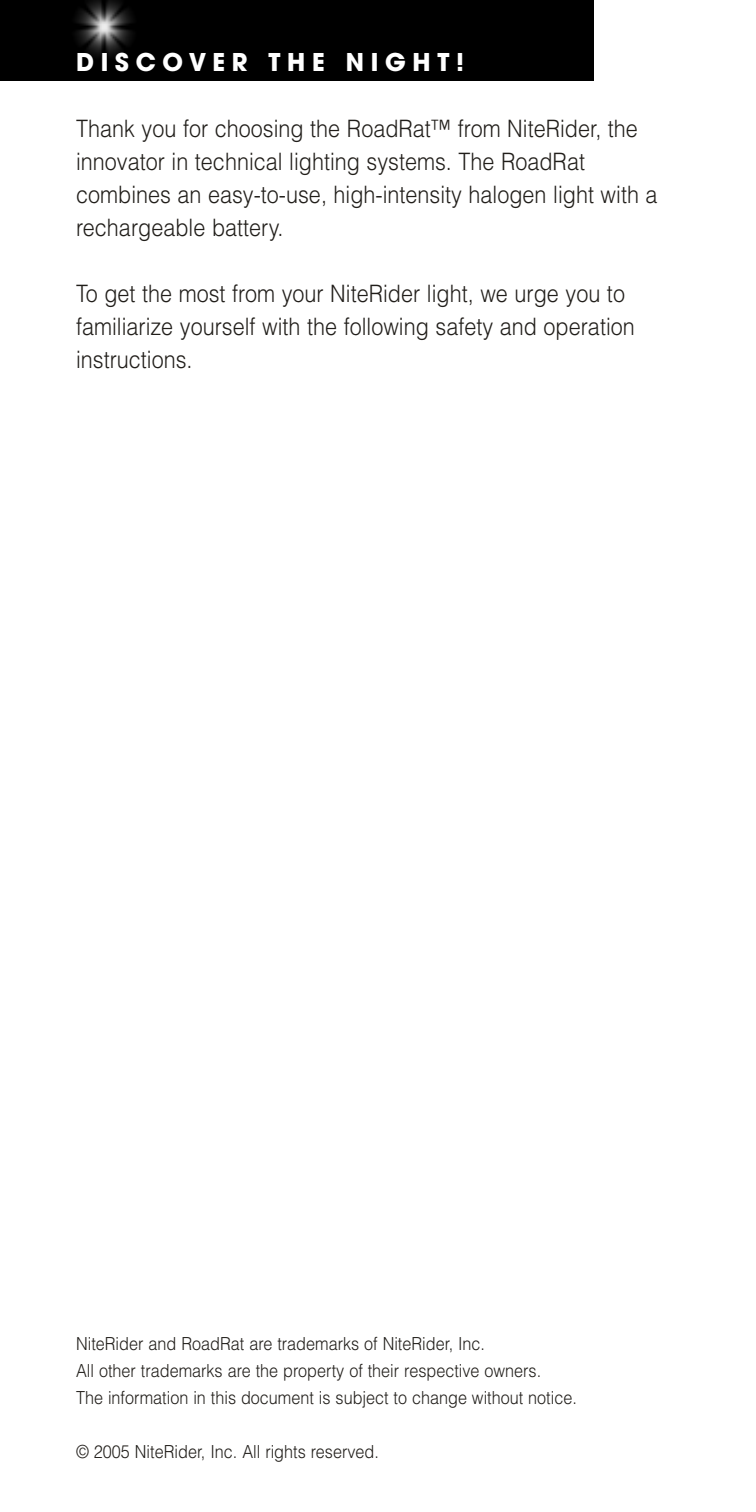
<style>
.page{position:relative;width:756px;height:1512px;background:#fff}
.page>*{position:absolute;margin:0;border:0;box-sizing:border-box;transform-origin:0 0}
.t1{font:700 27px "Avant Garde Md ITC";letter-spacing:.25em;color:#fff}
.t2{font:300 24px/33px "Helvetica";color:#211e1a;scale:.9 1}
.t3{font:300 18px/27px "Helvetica";color:#211e1a;scale:.9 1}
</style>
<div class="page">
<div style="left:0;top:0;width:594px;height:80px;background:#000"></div>
<p class="t1" style="left:76px;top:53px;width:390px">DISCOVER THE NIGHT!</p>
<p class="t2" style="left:76px;top:113px;width:648px">Thank you for choosing the RoadRat™ from NiteRider, the innovator in technical lighting systems. The RoadRat combines an easy-to-use, high-intensity halogen light with a rechargeable battery.</p>
<p class="t2" style="left:76px;top:278px;width:622px">To get the most from your NiteRider light, we urge you to familiarize yourself with the following safety and operation instructions.</p>
<p class="t3" style="left:76px;top:1330px;width:558px">NiteRider and RoadRat are trademarks of NiteRider, Inc.<br>All other trademarks are the property of their respective owners.<br>The information in this document is subject to change without notice.</p>
<p class="t3" style="left:76px;top:1438px;width:338px">© 2005 NiteRider, Inc. All rights reserved.</p>
</div>
